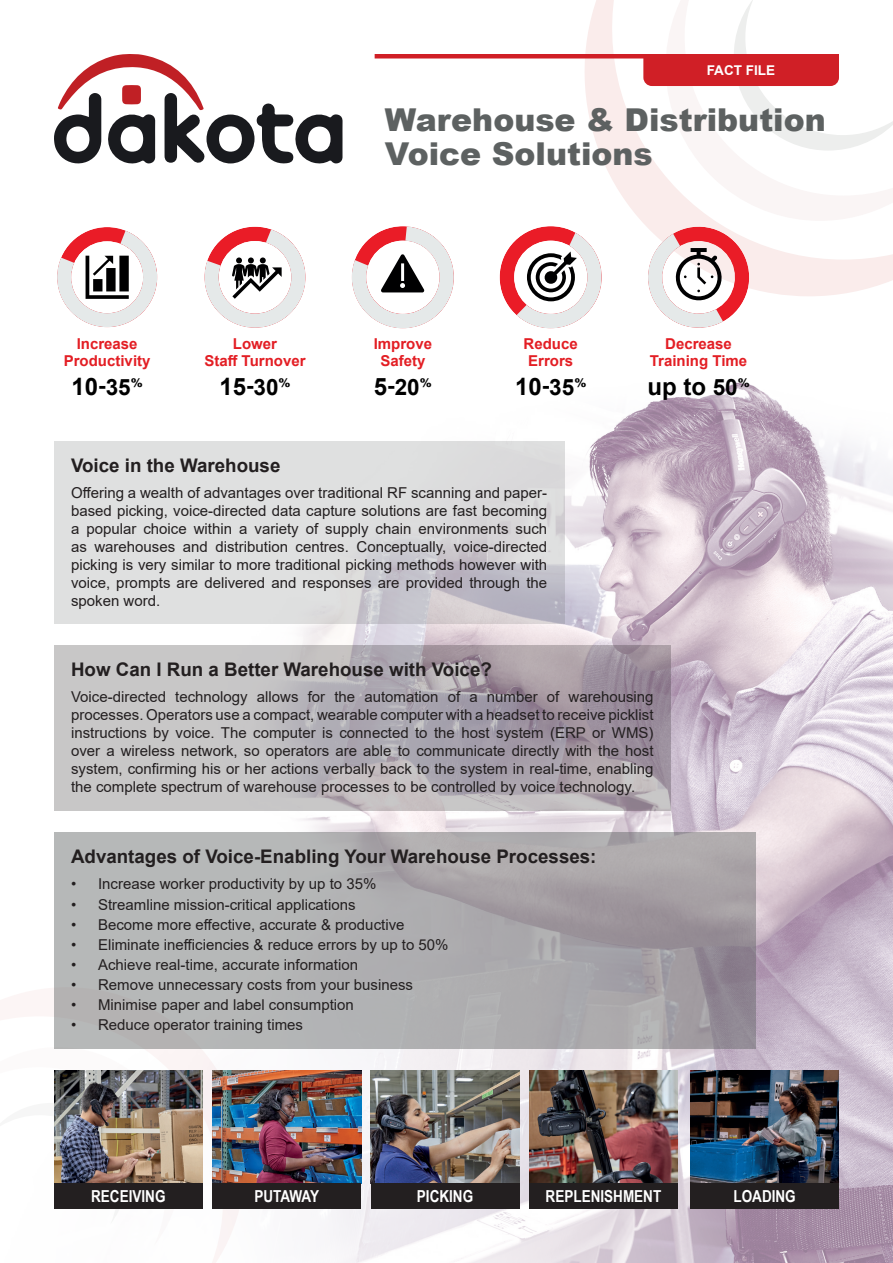
<style>
.page{position:relative;width:893px;height:1263px;background:#fff}
.page>*{position:absolute;margin:0;border:0;box-sizing:border-box;transform-origin:0 0}
.t1{font:900 31.5px/34.5px "Arial";color:#5d6161}
.t2{font:700 24px "Arial";color:#000}
.t3{font:700 22.5px "Arial";color:#000}
.t4{font:700 18.75px "Arial";color:#231f20}
.t5{font:700 16.5px "Arial Narrow";color:#fff}
.t6{font:700 16.5px "Arial Narrow";letter-spacing:-.045em;color:#fff}
.t7{font:15px/18px "Arial";color:#231f20;text-align:justify}
.t8{font:700 15px/16.5px "Arial";color:#e31e24;text-align:center}
.t9{font:700 13.5px "Arial";color:#fff}
.s1{font-size:24px}
.s2{font-size:22.5px}
</style>
<div class="page">
<svg style="left:585px;top:0;width:308px;height:296px"></svg>
<svg style="left:646px;top:151px;width:247px;height:70px"></svg>
<img style="left:112px;top:328px;width:781px;height:935px">
<svg style="left:54px;top:54px;width:289px;height:109px"></svg>
<svg style="left:54px;top:832px;width:702px;height:217px;background:#adabae"></svg>
<svg style="left:54px;top:645px;width:617px;height:166px;background:#b6b1b7"></svg>
<svg style="left:54px;top:441px;width:510px;height:183px;background:#d9d9db"></svg>
<img style="left:690px;top:1070px;width:149px;height:113px">
<div style="left:690px;top:1183px;width:149px;height:26px;background:#231f20"></div>
<img style="left:529px;top:1070px;width:149px;height:113px">
<div style="left:529px;top:1183px;width:149px;height:26px;background:#231f20"></div>
<img style="left:371px;top:1070px;width:148px;height:113px">
<div style="left:371px;top:1183px;width:148px;height:26px;background:#231f20"></div>
<img style="left:212px;top:1070px;width:149px;height:113px">
<div style="left:212px;top:1183px;width:149px;height:26px;background:#231f20"></div>
<img style="left:54px;top:1070px;width:149px;height:113px">
<div style="left:54px;top:1183px;width:149px;height:26px;background:#231f20"></div>
<svg style="left:57px;top:227px;width:100px;height:100px"></svg>
<svg style="left:204px;top:227px;width:102px;height:101px"></svg>
<svg style="left:352px;top:226px;width:102px;height:102px"></svg>
<svg style="left:500px;top:226px;width:102px;height:102px"></svg>
<svg style="left:645px;top:224px;width:107px;height:106px"></svg>
<div style="left:375px;top:54px;width:464px;height:5px;background:#d01f26"></div>
<svg style="left:643px;top:0;width:250px;height:151px"></svg>
<p class="t9" style="left:707px;top:61px;width:70px">FACT FILE</p>
<h1 class="t1" style="left:385px;top:102px;width:442px">Warehouse &amp; Distribution<br>Voice Solutions</h1>
<p class="t8" style="left:64px;top:336px;width:88px">Increase<br>Productivity</p>
<h3 class="t3" style="left:72px;top:371px;width:73px"><span class="s1">10</span>-35<sup>%</sup></h3>
<p class="t8" style="left:204px;top:336px;width:103px">Lower<br>Staff Turnover</p>
<h3 class="t3" style="left:219px;top:371px;width:73px"><span class="s1">15</span>-30<sup>%</sup></h3>
<p class="t8" style="left:374px;top:336px;width:60px">Improve<br>Safety</p>
<h3 class="t3" style="left:374px;top:371px;width:59px"><span class="s1">5</span>-20<sup>%</sup></h3>
<p class="t8" style="left:524px;top:336px;width:56px">Reduce<br>Errors</p>
<h3 class="t3" style="left:515px;top:371px;width:73px"><span class="s1">10</span>-35<sup>%</sup></h3>
<p class="t8" style="left:650px;top:336px;width:99px">Decrease<br>Training Time</p>
<h2 class="t2" style="left:647px;top:369px;width:104px">up to <span class="s2">50</span><sup>%</sup></h2>
<p class="t4" style="left:71px;top:452px;width:211px">Voice in the Warehouse</p>
<p class="t7" style="left:71px;top:484px;width:478px">Offering a wealth of advantages over traditional RF scanning and paper&shy;based picking, voice-directed data capture solutions are fast becoming a popular choice within a variety of supply chain environments such as warehouses and distribution centres. Conceptually, voice-directed picking is very similar to more traditional picking methods however with voice, prompts are delivered and responses are provided through the spoken word.</p>
<p class="t4" style="left:71px;top:656px;width:422px">How Can I Run a Better Warehouse with Voice?</p>
<p class="t7" style="left:71px;top:688px;width:584px">Voice-directed technology allows for the automation of a number of warehousing processes. Operators use a compact, wearable computer with a headset to receive picklist instructions by voice. The computer is connected to the host system (ERP or WMS) over a wireless network, so operators are able to communicate directly with the host system, confirming his or her actions verbally back to the system in real-time, enabling the complete spectrum of warehouse processes to be controlled by voice technology.</p>
<p class="t4" style="left:71px;top:843px;width:527px">Advantages of Voice-Enabling Your Warehouse Processes:</p>
<p class="t7" style="left:71px;top:875px;width:307px">• Increase worker productivity by up to 35%</p>
<p class="t7" style="left:71px;top:895px;width:286px">• Streamline mission-critical applications</p>
<p class="t7" style="left:71px;top:915px;width:335px">• Become more effective, accurate &amp; productive</p>
<p class="t7" style="left:71px;top:935px;width:379px">• Eliminate inefficiencies &amp; reduce errors by up to 50%</p>
<p class="t7" style="left:71px;top:955px;width:289px">• Achieve real-time, accurate information</p>
<p class="t7" style="left:71px;top:976px;width:344px">• Remove unnecessary costs from your business</p>
<p class="t7" style="left:71px;top:996px;width:284px">• Minimise paper and label consumption</p>
<p class="t7" style="left:71px;top:1016px;width:234px">• Reduce operator training times</p>
<p class="t5" style="left:91px;top:1184px;width:76px">RECEIVING</p>
<p class="t6" style="left:254px;top:1184px;width:66px">PUTAWAY</p>
<p class="t5" style="left:417px;top:1184px;width:58px">PICKING</p>
<p class="t5" style="left:546px;top:1184px;width:117px">REPLENISHMENT</p>
<p class="t5" style="left:733px;top:1184px;width:64px">LOADING</p>
</div>
